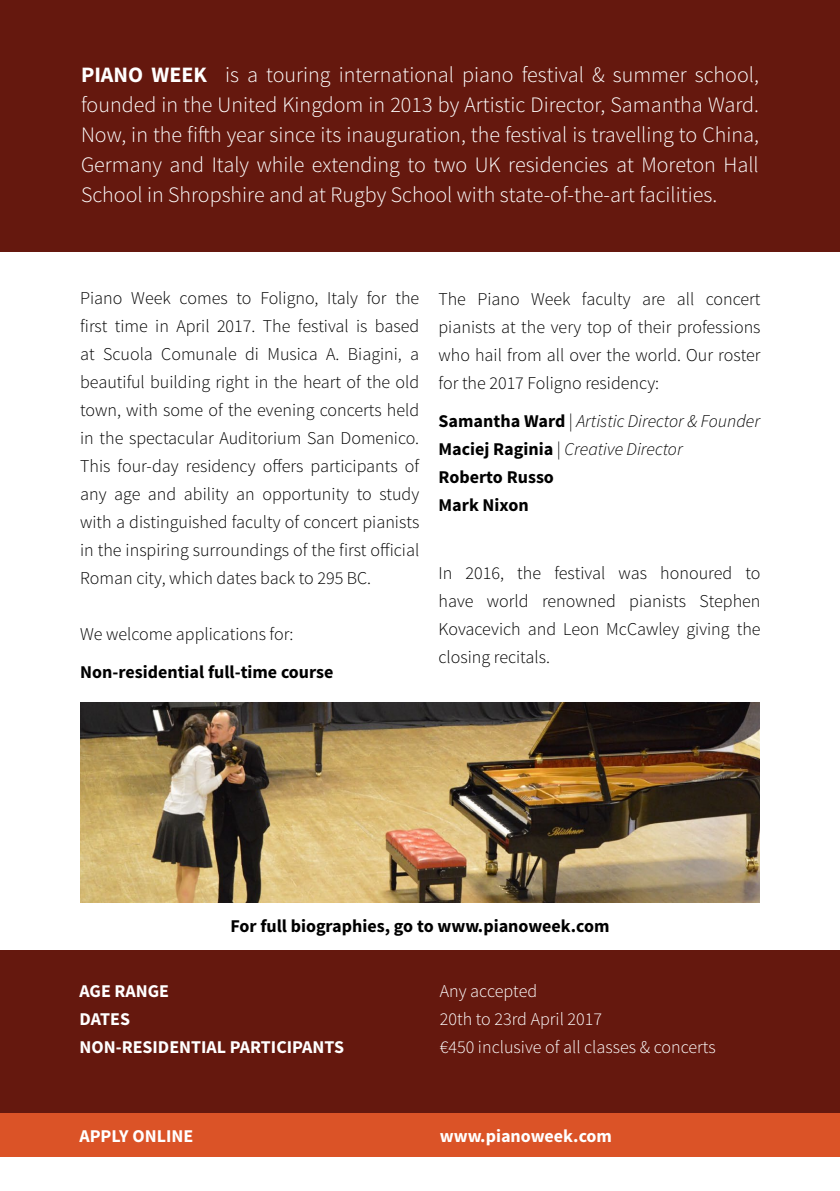
<style>
.page{position:relative;width:840px;height:1191px;background:#fff}
.page>*{position:absolute;margin:0;border:0;box-sizing:border-box;transform-origin:0 0}
.t1{font:300 22px/30px "Source Sans Pro";color:#fff;text-align:justify}
.t2{font:300 18px/28px "Source Sans Pro";color:#000;text-align:justify}
.t3{font:700 18px/28px "Source Sans Pro";color:#000}
.t4{font:700 18px "Source Sans Pro";color:#fff}
.t5{font:300 18px "Source Sans Pro";color:#fff}
.s1{font-weight:700}
.s2{font-weight:300}
.s3{font-weight:300;font-style:italic}
</style>
<div class="page">
<div style="left:0;top:950px;width:839px;height:163px;background:#65180e"></div>
<div style="left:0;top:1113px;width:839px;height:44px;background:#db5327"></div>
<div style="left:0;top:0;width:839px;height:252px;background:#65180e"></div>
<img style="left:80px;top:702px;width:679px;height:200px">
<p class="t1" style="left:81px;top:59px;width:679px"><span class="s1">PIANO WEEK</span> is a touring international piano festival &amp; summer school, founded in the United Kingdom in 2013 by Artistic Director, Samantha Ward.<br>Now, in the fifth year since its inauguration, the festival is travelling to China, Germany and Italy while extending to two UK residencies at Moreton Hall School in Shropshire and at Rugby School with state-of-the-art facilities.</p>
<p class="t2" style="left:80px;top:284px;width:340px">Piano Week comes to Foligno, Italy for the first time in April 2017. The festival is based at Scuola Comunale di Musica A. Biagini, a beautiful building right in the heart of the old town, with some of the evening concerts held in the spectacular Auditorium San Domenico.<br>This four-day residency offers participants of any age and ability an opportunity to study with a distinguished faculty of concert pianists in the inspiring surroundings of the first official Roman city, which dates back to 295 BC.</p>
<p class="t2" style="left:80px;top:620px;width:215px">We welcome applications for:</p>
<p class="t3" style="left:80px;top:658px;width:255px">Non-residential full-time course</p>
<p class="t2" style="left:438px;top:285px;width:323px">The Piano Week faculty are all concert pianists at the very top of their professions who hail from all over the world. Our roster for the 2017 Foligno residency:</p>
<p class="t3" style="left:438px;top:408px;width:323px">Samantha Ward <span class="s2">|</span> <span class="s3">Artistic Director &amp; Founder<br></span>Maciej Raginia <span class="s2">|</span> <span class="s3">Creative Director<br></span>Roberto Russo<br>Mark Nixon</p>
<p class="t2" style="left:438px;top:559px;width:323px">In 2016, the festival was honoured to have world renowned pianists Stephen Kovacevich and Leon McCawley giving the closing recitals.</p>
<p class="t3" style="left:230px;top:912px;width:380px">For full biographies, go to www.pianoweek.com</p>
<p class="t4" style="left:79px;top:979px;width:91px">AGE RANGE</p>
<p class="t5" style="left:439px;top:979px;width:99px">Any accepted</p>
<p class="t4" style="left:79px;top:1007px;width:52px">DATES</p>
<p class="t5" style="left:439px;top:1007px;width:164px">20th to 23rd April 2017</p>
<p class="t4" style="left:79px;top:1035px;width:266px">NON-RESIDENTIAL PARTICIPANTS</p>
<p class="t5" style="left:439px;top:1035px;width:277px">€450 inclusive of all classes &amp; concerts</p>
<p class="t4" style="left:79px;top:1124px;width:115px">APPLY ONLINE</p>
<p class="t4" style="left:439px;top:1124px;width:173px">www.pianoweek.com</p>
</div>
